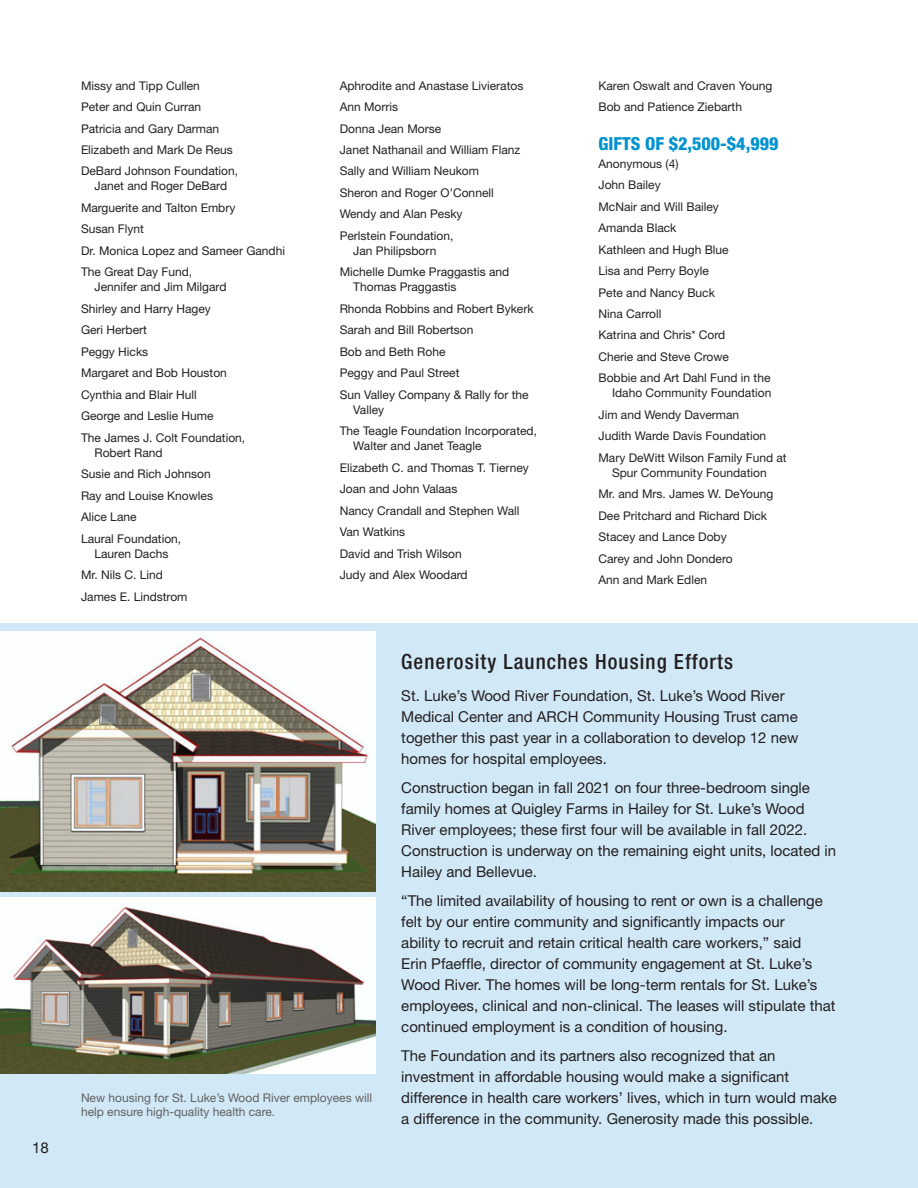
<style>
.page{position:relative;width:918px;height:1188px;background:#fff}
.page>*{position:absolute;margin:0;border:0;box-sizing:border-box;transform-origin:0 0}
.Pullout_Title{font:500 condensed 21px "Helvetica Neue LT Pro";letter-spacing:.05em;color:#231f20}
.Donor_List_Header{font:800 condensed 18px "Helvetica Neue LT Pro";color:#0093d0}
.Pullout_Text{font:15px/21px "Helvetica Neue LT Pro";color:#231f20}
.Donor_List_Name{font:12px/15px "Helvetica Neue LT Pro";color:#231f20}
.t1{font:12px/14.4px "Helvetica Neue LT Pro";color:#606060}
</style>
<div class="page">
<div style="left:0;top:623px;width:918px;height:565px;background:#d1e8f6"></div>
<img style="left:0;top:897px;width:376px;height:177px">
<img style="left:0;top:634px;width:376px;height:258px">
<p class="Pullout_Text" style="left:32px;top:1137px;width:18px">18</p>
<p class="Donor_List_Name" style="left:81px;top:78px;width:120px">Missy and Tipp Cullen</p>
<p class="Donor_List_Name" style="left:81px;top:99px;width:122px">Peter and Quin Curran</p>
<p class="Donor_List_Name" style="left:81px;top:120px;width:140px">Patricia and Gary Darman</p>
<p class="Donor_List_Name" style="left:81px;top:142px;width:153px">Elizabeth and Mark De Reus</p>
<p class="Donor_List_Name" style="left:81px;top:163px;width:159px;text-align:center">DeBard Johnson Foundation,<br>Janet and Roger DeBard</p>
<p class="Donor_List_Name" style="left:81px;top:200px;width:156px">Marguerite and Talton Embry</p>
<p class="Donor_List_Name" style="left:81px;top:221px;width:64px">Susan Flynt</p>
<p class="Donor_List_Name" style="left:81px;top:243px;width:206px">Dr. Monica Lopez and Sameer Gandhi</p>
<p class="Donor_List_Name" style="left:94px;top:264px;width:134px;text-indent:-14px">The Great Day Fund,<br>Jennifer and Jim Milgard</p>
<p class="Donor_List_Name" style="left:81px;top:301px;width:131px">Shirley and Harry Hagey</p>
<p class="Donor_List_Name" style="left:81px;top:322px;width:67px">Geri Herbert</p>
<p class="Donor_List_Name" style="left:81px;top:344px;width:69px">Peggy Hicks</p>
<p class="Donor_List_Name" style="left:81px;top:365px;width:147px">Margaret and Bob Houston</p>
<p class="Donor_List_Name" style="left:81px;top:387px;width:117px">Cynthia and Blair Hull</p>
<p class="Donor_List_Name" style="left:81px;top:408px;width:134px">George and Leslie Hume</p>
<p class="Donor_List_Name" style="left:94px;top:430px;width:152px;text-indent:-14px">The James J. Colt Foundation,<br>Robert Rand</p>
<p class="Donor_List_Name" style="left:81px;top:466px;width:131px">Susie and Rich Johnson</p>
<p class="Donor_List_Name" style="left:81px;top:488px;width:134px">Ray and Louise Knowles</p>
<p class="Donor_List_Name" style="left:81px;top:509px;width:57px">Alice Lane</p>
<p class="Donor_List_Name" style="left:81px;top:531px;width:102px;text-align:center">Laural Foundation,<br>Lauren Dachs</p>
<p class="Donor_List_Name" style="left:81px;top:567px;width:83px">Mr. Nils C. Lind</p>
<p class="Donor_List_Name" style="left:81px;top:589px;width:108px">James E. Lindstrom</p>
<p class="Donor_List_Name" style="left:340px;top:78px;width:185px">Aphrodite and Anastase Livieratos</p>
<p class="Donor_List_Name" style="left:340px;top:99px;width:60px">Ann Morris</p>
<p class="Donor_List_Name" style="left:340px;top:120px;width:103px">Donna Jean Morse</p>
<p class="Donor_List_Name" style="left:340px;top:142px;width:182px">Janet Nathanail and William Flanz</p>
<p class="Donor_List_Name" style="left:340px;top:163px;width:141px">Sally and William Neukom</p>
<p class="Donor_List_Name" style="left:340px;top:185px;width:156px">Sheron and Roger O’Connell</p>
<p class="Donor_List_Name" style="left:340px;top:206px;width:124px">Wendy and Alan Pesky</p>
<p class="Donor_List_Name" style="left:340px;top:228px;width:115px;text-align:center">Perlstein Foundation,<br>Jan Philipsborn</p>
<p class="Donor_List_Name" style="left:353px;top:264px;width:158px;text-indent:-14px">Michelle Dumke Praggastis and<br>Thomas Praggastis</p>
<p class="Donor_List_Name" style="left:340px;top:301px;width:195px">Rhonda Robbins and Robert Bykerk</p>
<p class="Donor_List_Name" style="left:340px;top:322px;width:135px">Sarah and Bill Robertson</p>
<p class="Donor_List_Name" style="left:340px;top:344px;width:107px">Bob and Beth Rohe</p>
<p class="Donor_List_Name" style="left:340px;top:365px;width:121px">Peggy and Paul Street</p>
<p class="Donor_List_Name" style="left:353px;top:387px;width:177px;text-indent:-14px">Sun Valley Company &amp; Rally for the<br>Valley</p>
<p class="Donor_List_Name" style="left:353px;top:423px;width:185px;text-indent:-14px">The Teagle Foundation Incorporated,<br>Walter and Janet Teagle</p>
<p class="Donor_List_Name" style="left:340px;top:460px;width:191px">Elizabeth C. and Thomas T. Tierney</p>
<p class="Donor_List_Name" style="left:340px;top:481px;width:119px">Joan and John Valaas</p>
<p class="Donor_List_Name" style="left:340px;top:503px;width:181px">Nancy Crandall and Stephen Wall</p>
<p class="Donor_List_Name" style="left:340px;top:524px;width:67px">Van Watkins</p>
<p class="Donor_List_Name" style="left:340px;top:546px;width:124px">David and Trish Wilson</p>
<p class="Donor_List_Name" style="left:340px;top:567px;width:130px">Judy and Alex Woodard</p>
<p class="Donor_List_Name" style="left:598px;top:78px;width:175px">Karen Oswalt and Craven Young</p>
<p class="Donor_List_Name" style="left:598px;top:99px;width:145px">Bob and Patience Ziebarth</p>
<p class="Donor_List_Header" style="left:598px;top:133px;width:181px">GIFTS OF $2,500-$4,999</p>
<p class="Donor_List_Name" style="left:598px;top:156px;width:82px">Anonymous (4)</p>
<p class="Donor_List_Name" style="left:598px;top:177px;width:64px">John Bailey</p>
<p class="Donor_List_Name" style="left:598px;top:199px;width:122px">McNair and Will Bailey</p>
<p class="Donor_List_Name" style="left:598px;top:220px;width:80px">Amanda Black</p>
<p class="Donor_List_Name" style="left:598px;top:241px;width:132px">Kathleen and Hugh Blue</p>
<p class="Donor_List_Name" style="left:598px;top:263px;width:112px">Lisa and Perry Boyle</p>
<p class="Donor_List_Name" style="left:598px;top:284px;width:118px">Pete and Nancy Buck</p>
<p class="Donor_List_Name" style="left:598px;top:306px;width:64px">Nina Carroll</p>
<p class="Donor_List_Name" style="left:598px;top:327px;width:128px">Katrina and Chris* Cord</p>
<p class="Donor_List_Name" style="left:598px;top:349px;width:132px">Cherie and Steve Crowe</p>
<p class="Donor_List_Name" style="left:598px;top:370px;width:174px;text-align:right">Bobbie and Art Dahl Fund in the<br>Idaho Community Foundation</p>
<p class="Donor_List_Name" style="left:598px;top:407px;width:142px">Jim and Wendy Daverman</p>
<p class="Donor_List_Name" style="left:598px;top:428px;width:169px">Judith Warde Davis Foundation</p>
<p class="Donor_List_Name" style="left:598px;top:450px;width:190px;text-align:center">Mary DeWitt Wilson Family Fund at<br>Spur Community Foundation</p>
<p class="Donor_List_Name" style="left:598px;top:486px;width:176px">Mr. and Mrs. James W. DeYoung</p>
<p class="Donor_List_Name" style="left:598px;top:508px;width:170px">Dee Pritchard and Richard Dick</p>
<p class="Donor_List_Name" style="left:598px;top:529px;width:130px">Stacey and Lance Doby</p>
<p class="Donor_List_Name" style="left:598px;top:551px;width:136px">Carey and John Dondero</p>
<p class="Donor_List_Name" style="left:598px;top:572px;width:110px">Ann and Mark Edlen</p>
<p class="t1" style="left:81px;top:1090px;width:293px">New housing for St. Luke’s Wood River employees will help ensure high-quality health care.</p>
<p class="Pullout_Title" style="left:401px;top:649px;width:333px">Generosity Launches Housing Efforts</p>
<p class="Pullout_Text" style="left:401px;top:685px;width:399px">St. Luke’s Wood River Foundation, St. Luke’s Wood River Medical Center and ARCH Community Housing Trust came together this past year in a collaboration to develop 12 new homes for hospital employees.</p>
<p class="Pullout_Text" style="left:401px;top:777px;width:436px">Construction began in fall 2021 on four three-bedroom single family homes at Quigley Farms in Hailey for St. Luke’s Wood River employees; these first four will be available in fall 2022.<br>Construction is underway on the remaining eight units, located in Hailey and Bellevue.</p>
<p class="Pullout_Text" style="left:401px;top:890px;width:436px">“The limited availability of housing to rent or own is a challenge felt by our entire community and significantly impacts our<br>ability to recruit and retain critical health care workers,” said<br>Erin Pfaeffle, director of community engagement at St. Luke’s Wood River. The homes will be long-term rentals for St. Luke’s employees, clinical and non-clinical. The leases will stipulate that continued employment is a condition of housing.</p>
<p class="Pullout_Text" style="left:401px;top:1045px;width:437px">The Foundation and its partners also recognized that an investment in affordable housing would make a significant difference in health care workers’ lives, which in turn would make a difference in the community. Generosity made this possible.</p>
</div>
